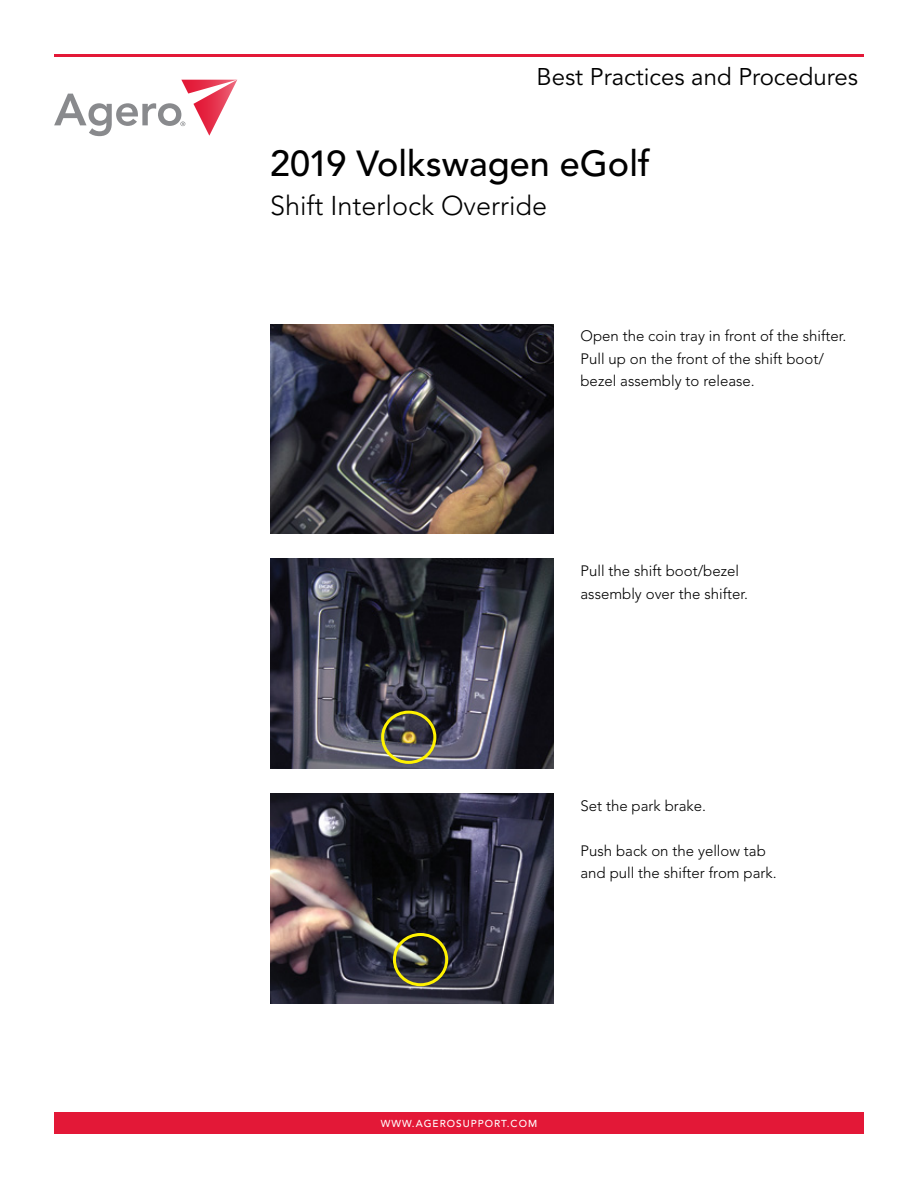
<style>
.page{position:relative;width:918px;height:1188px;background:#fff}
.page>*{position:absolute;margin:0;border:0;box-sizing:border-box;transform-origin:0 0}
.t1{font:500 36px "Avenir LT Pro";color:#000}
.t2{font:300 27px "Avenir";color:#000}
.t3{font:24px "Avenir LT Pro";color:#000}
.t4{font:300 15px/22.5px "Avenir";color:#000}
.t5{font:500 10.05px "Avenir LT Pro";letter-spacing:.1em;color:#fff}
</style>
<div class="page">
<svg style="left:54px;top:80px;width:183px;height:56px"></svg>
<div style="left:54px;top:1112px;width:810px;height:22px;background:#e31837"></div>
<hr style="left:54px;top:54px;width:810px;height:3px;background:#e31837">
<img style="left:270px;top:324px;width:284px;height:210px">
<img style="left:270px;top:559px;width:284px;height:209px">
<img style="left:270px;top:793px;width:284px;height:210px">
<div style="left:381px;top:711px;width:55px;height:53px;border:3px solid #fff200;border-radius:50%"></div>
<div style="left:393px;top:933px;width:55px;height:53px;border:3px solid #fff200;border-radius:50%"></div>
<h3 class="t3" style="left:537px;top:63px;width:323px">Best Practices and Procedures</h3>
<h1 class="t1" style="left:270px;top:142px;width:382px">2019 Volkswagen eGolf</h1>
<h2 class="t2" style="left:270px;top:190px;width:279px">Shift Interlock Override</h2>
<p class="t4" style="left:580px;top:325px;width:268px">Open the coin tray in front of the shifter.<br>Pull up on the front of the shift boot/ bezel assembly to release.</p>
<p class="t4" style="left:580px;top:560px;width:169px">Pull the shift boot/bezel assembly over the shifter.</p>
<p class="t4" style="left:580px;top:794px;width:127px">Set the park brake.</p>
<p class="t4" style="left:580px;top:839px;width:198px">Push back on the yellow tab and pull the shifter from park.</p>
<p class="t5" style="left:381px;top:1118px;width:158px">WWW.AGEROSUPPORT.COM</p>
</div>
